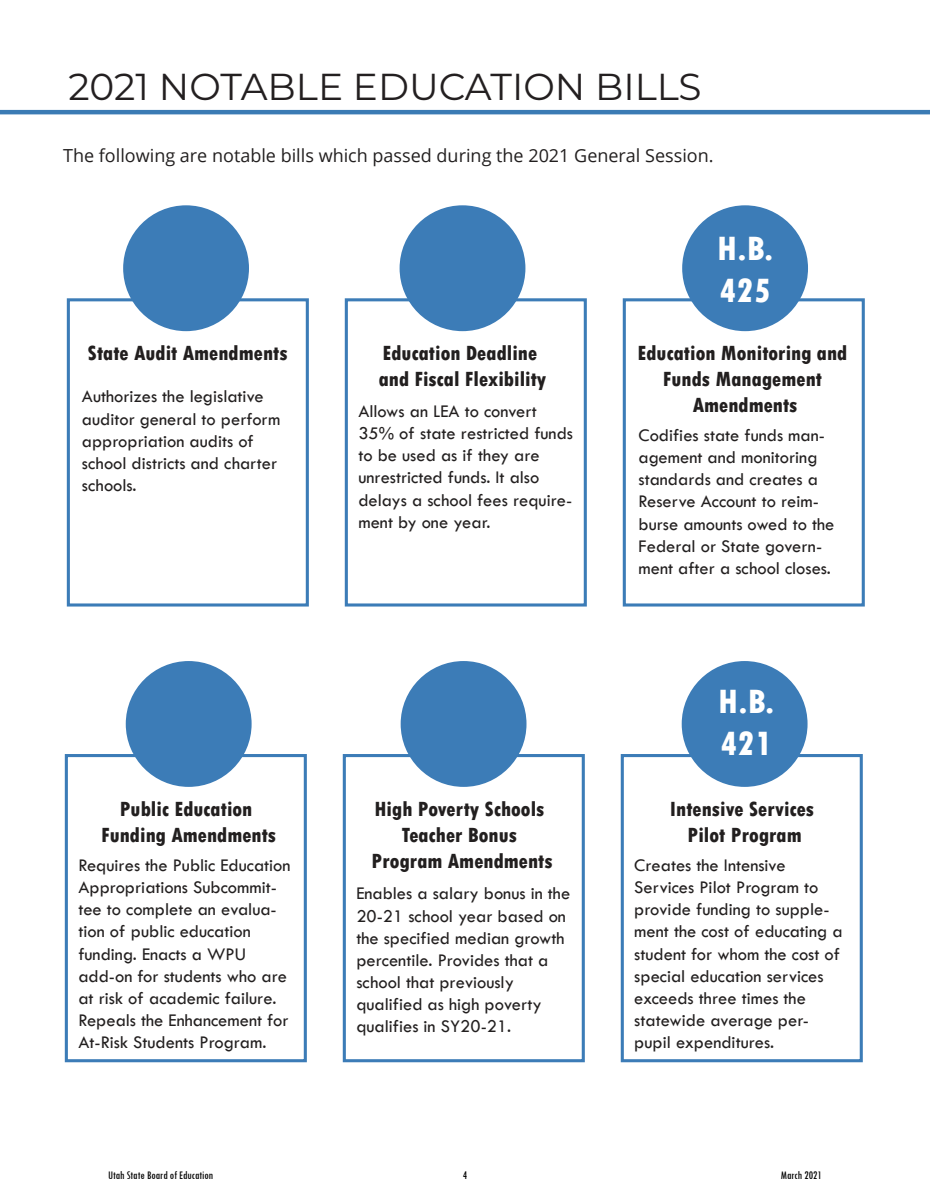
<style>
.page{position:relative;width:930px;height:1200px;background:#fff}
.page>*{position:absolute;margin:0;border:0;box-sizing:border-box;transform-origin:0 0}
.t1{font:37.5px "Montserrat";color:#231f20}
.t2{font:800 condensed 35.4px/42.5px "Tw Cen";color:#fff}
.t3{font:800 condensed 21.6px/25.8px "Tw Cen";color:#221f1f;text-align:center}
.t4{font:18.45px/22.2px "Tw Cen";color:#221f1f}
.t5{font:18px "Open Sans";color:#221f1f}
.t6{font:12px "Tw Cen MT Condensed";color:#000}
</style>
<div class="page">
<div style="left:65px;top:754px;width:242px;height:308px;border:3px solid #3c7cb7"></div>
<div style="left:343px;top:754px;width:242px;height:308px;border:3px solid #3c7cb7"></div>
<div style="left:621px;top:754px;width:242px;height:308px;border:3px solid #3c7cb7"></div>
<div style="left:67px;top:298px;width:242px;height:309px;border:3px solid #3c7cb7"></div>
<div style="left:345px;top:298px;width:242px;height:309px;border:3px solid #3c7cb7"></div>
<div style="left:623px;top:298px;width:242px;height:309px;border:3px solid #3c7cb7"></div>
<hr style="left:0;top:110px;width:930px;height:4px;background:#3b7bb4">
<div style="left:682px;top:205px;width:126px;height:126px;background:#3c7cb7;border-radius:50%"></div>
<div style="left:400px;top:205px;width:125px;height:126px;background:#3c7cb7;border-radius:50%"></div>
<div style="left:123px;top:205px;width:126px;height:126px;background:#3c7cb7;border-radius:50%"></div>
<div style="left:682px;top:661px;width:126px;height:126px;background:#3c7cb7;border-radius:50%"></div>
<div style="left:401px;top:661px;width:126px;height:126px;background:#3c7cb7;border-radius:50%"></div>
<div style="left:126px;top:661px;width:126px;height:126px;background:#3c7cb7;border-radius:50%"></div>
<h1 class="t1" style="left:68px;top:61px;width:635px">2021 NOTABLE EDUCATION BILLS</h1>
<p class="t5" style="left:63px;top:143px;width:652px">The following are notable bills which passed during the 2021 General Session.</p>
<p class="t3" style="left:88px;top:340px;width:202px">State Audit Amendments</p>
<p class="t4" style="left:82px;top:385px;width:200px">Authorizes the legislative auditor general to perform appropriation audits of school districts and charter schools.</p>
<p class="t3" style="left:101px;top:796px;width:177px">Public Education<br>Funding Amendments</p>
<p class="t4" style="left:78px;top:854px;width:214px">Requires the Public Education<br>Appropriations Subcommit&shy;tee to complete an evalua&shy;tion of public education funding. Enacts a WPU add-on for students who are at risk of academic failure.<br>Repeals the Enhancement for<br>At-Risk Students Program.</p>
<p class="t6" style="left:108px;top:1168px;width:107px">Utah State Board of Education</p>
<p class="t3" style="left:379px;top:340px;width:169px;text-align:left">Education Deadline and Fiscal Flexibility</p>
<p class="t4" style="left:358px;top:400px;width:216px">Allows an LEA to convert<br>35% of state restricted funds to be used as if they are unrestricted funds. It also delays a school fees require&shy;ment by one year.</p>
<p class="t3" style="left:371px;top:796px;width:183px">High Poverty Schools<br>Teacher Bonus<br>Program Amendments</p>
<p class="t4" style="left:356px;top:882px;width:215px">Enables a salary bonus in the<br>20-21 school year based on the specified median growth percentile. Provides that a school that previously qualified as high poverty qualifies in SY20-21.</p>
<p class="t2" style="left:717px;top:227px;width:58px">H.B.<br>425</p>
<p class="t3" style="left:637px;top:340px;width:212px">Education Monitoring and<br>Funds Management<br>Amendments</p>
<p class="t4" style="left:639px;top:424px;width:197px">Codifies state funds man&shy;agement and monitoring standards and creates a<br>Reserve Account to reim&shy;burse amounts owed to the<br>Federal or State govern&shy;ment after a school closes.</p>
<p class="t2" style="left:718px;top:680px;width:58px">H.B.<br>421</p>
<p class="t3" style="left:670px;top:796px;width:146px">Intensive Services<br>Pilot Program</p>
<p class="t4" style="left:634px;top:854px;width:210px">Creates the Intensive<br>Services Pilot Program to provide funding to supple&shy;ment the cost of educating a student for whom the cost of special education services exceeds three times the statewide average per&shy;pupil expenditures.</p>
<p class="t6" style="left:463px;top:1168px;width:6px">4</p>
<p class="t6" style="left:781px;top:1168px;width:43px">March 2021</p>
</div>
